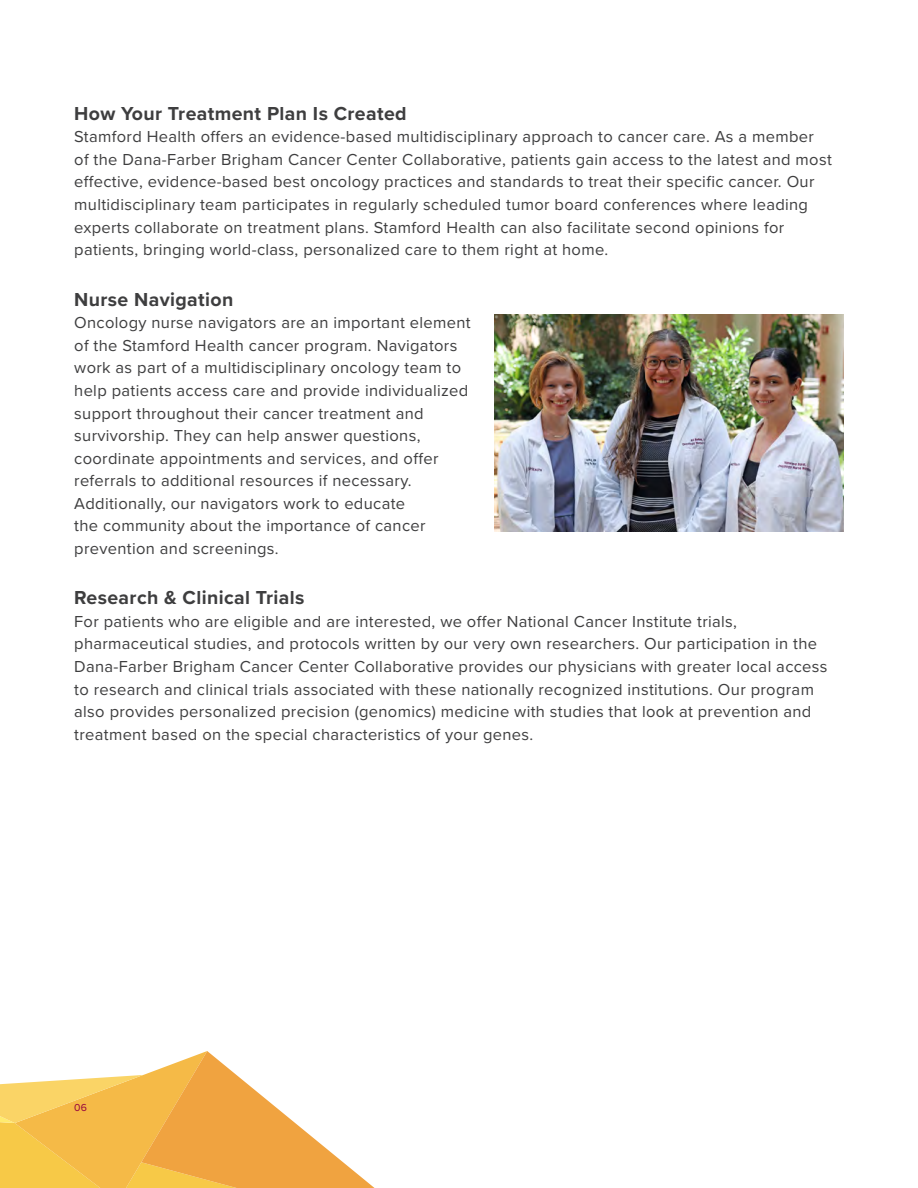
<style>
.page{position:relative;width:918px;height:1188px;background:#fff}
.page>*{position:absolute;margin:0;border:0;box-sizing:border-box;transform-origin:0 0}
.barcode{font:700 19.5px "Proxima Nova";letter-spacing:.02em;color:#3e3e3f}
.barcode-2{font:16.5px/22.5px "Proxima Nova";letter-spacing:.02em;color:#3e3e3f}
.barcode-3{font:10.5px "Proxima Nova";color:#96013c}
</style>
<div class="page">
<svg style="left:0;top:1051px;width:375px;height:137px"></svg>
<img style="left:495px;top:314px;width:349px;height:218px">
<p class="barcode" style="left:74px;top:99px;width:334px">How Your Treatment Plan Is Created</p>
<p class="barcode-2" style="left:74px;top:125px;width:759px">Stamford Health offers an evidence-based multidisciplinary approach to cancer care. As a member of the Dana-Farber Brigham Cancer Center Collaborative, patients gain access to the latest and most effective, evidence-based best oncology practices and standards to treat their specific cancer. Our multidisciplinary team participates in regularly scheduled tumor board conferences where leading experts collaborate on treatment plans. Stamford Health can also facilitate second opinions for patients, bringing world-class, personalized care to them right at home.</p>
<p class="barcode" style="left:74px;top:285px;width:161px">Nurse Navigation</p>
<p class="barcode-2" style="left:74px;top:311px;width:398px">Oncology nurse navigators are an important element of the Stamford Health cancer program. Navigators work as part of a multidisciplinary oncology team to help patients access care and provide individualized support throughout their cancer treatment and survivorship. They can help answer questions, coordinate appointments and services, and offer referrals to additional resources if necessary.<br>Additionally, our navigators work to educate<br>the community about the importance of cancer prevention and screenings.</p>
<p class="barcode" style="left:74px;top:583px;width:232px">Research &amp; Clinical Trials</p>
<p class="barcode-2" style="left:74px;top:610px;width:755px">For patients who are eligible and are interested, we offer National Cancer Institute trials, pharmaceutical studies, and protocols written by our very own researchers. Our participation in the Dana-Farber Brigham Cancer Center Collaborative provides our physicians with greater local access to research and clinical trials associated with these nationally recognized institutions. Our program also provides personalized precision (genomics) medicine with studies that look at prevention and treatment based on the special characteristics of your genes.</p>
<p class="barcode-3" style="left:74px;top:1100px;width:14px">06</p>
</div>
